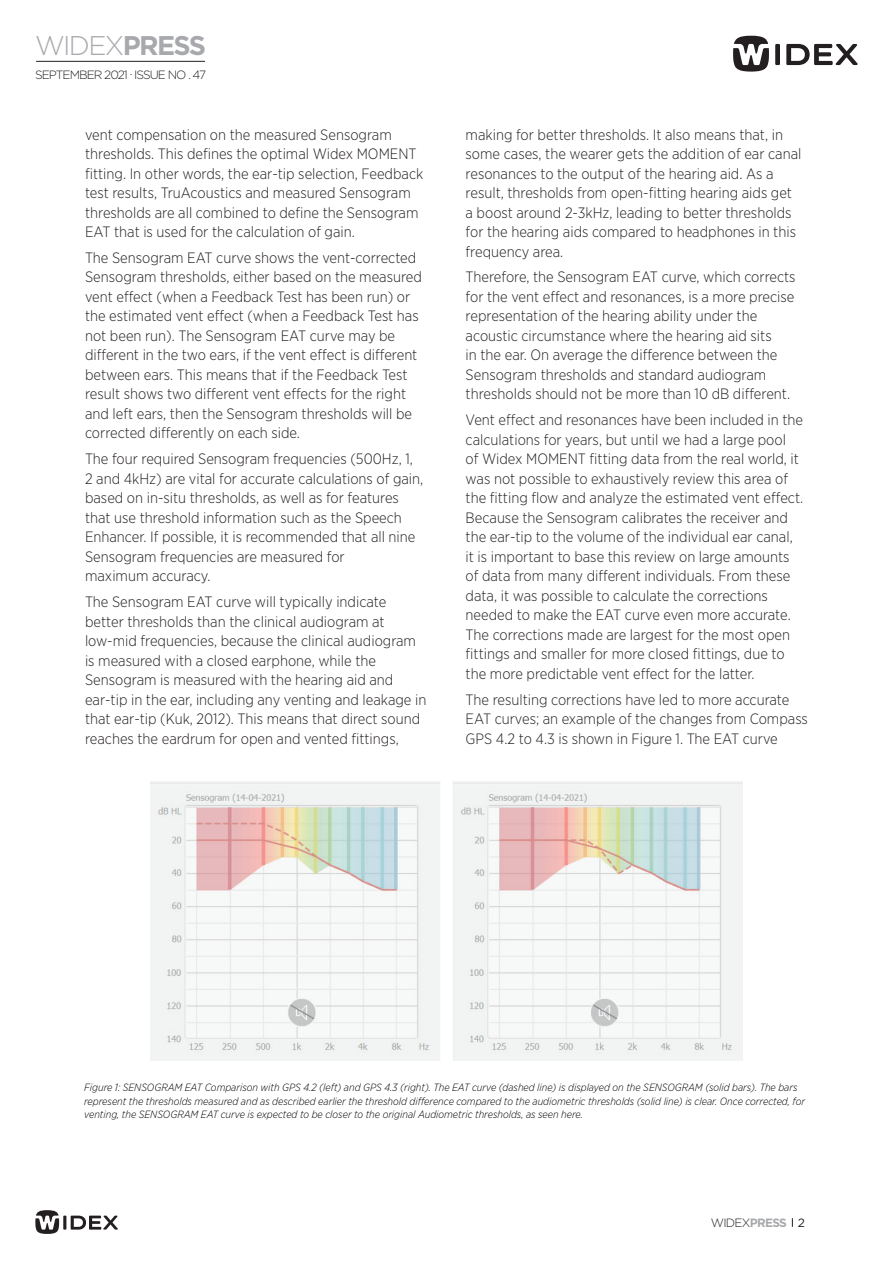
<style>
.page{position:relative;width:893px;height:1263px;background:#fff}
.page>*{position:absolute;margin:0;border:0;box-sizing:border-box;transform-origin:0 0}
.t1{font:300 27px "Gotham";letter-spacing:-.06em;color:#a8a9ad}
.t2{font:300 15px/19.5px "Gotham Narrow";color:#231f20}
.t3{font:300 12px "Gotham";letter-spacing:-.08em;color:#231f20}
.t4{font:italic 300 10.5px/13.5px "Gotham Narrow";color:#000}
.s1{font-weight:700}
.s2{font-weight:700;color:#a8a9ad}
.s3{font-weight:400}
</style>
<div class="page">
<hr style="left:36px;top:61px;width:169px;height:1px;background:#231f20">
<div style="left:775px;top:44px;width:5px;height:21px;background:#231f20"></div>
<svg style="left:786px;top:44px;width:72px;height:21px"></svg>
<svg style="left:733px;top:36px;width:36px;height:36px"></svg>
<hr style="left:63px;top:1215px;width:3px;height:14px;background:#231f20">
<svg style="left:71px;top:1215px;width:47px;height:14px"></svg>
<svg style="left:35px;top:1210px;width:24px;height:24px"></svg>
<img style="left:151px;top:781px;width:591px;height:279px">
<h1 class="t1" style="left:35px;top:29px;width:173px">WIDEX<span class="s1">PRESS</span></h1>
<p class="t3" style="left:35px;top:67px;width:172px">SEPTEMBER 2021 . ISSUE NO . 47</p>
<p class="t2" style="left:85px;top:124px;width:340px">vent compensation on the measured Sensogram thresholds. This defines the optimal Widex MOMENT fitting. In other words, the ear-tip selection, Feedback test results, TruAcoustics and measured Sensogram thresholds are all combined to define the Sensogram EAT that is used for the calculation of gain.</p>
<p class="t2" style="left:85px;top:248px;width:338px">The Sensogram EAT curve shows the vent-corrected Sensogram thresholds, either based on the measured vent effect (when a Feedback Test has been run) or the estimated vent effect (when a Feedback Test has not been run). The Sensogram EAT curve may be different in the two ears, if the vent effect is different between ears. This means that if the Feedback Test result shows two different vent effects for the right and left ears, then the Sensogram thresholds will be corrected differently on each side.</p>
<p class="t2" style="left:85px;top:449px;width:340px">The four required Sensogram frequencies (500Hz, 1, 2 and 4kHz) are vital for accurate calculations of gain, based on in-situ thresholds, as well as for features that use threshold information such as the Speech Enhancer. If possible, it is recommended that all nine Sensogram frequencies are measured for<br>maximum accuracy.</p>
<p class="t2" style="left:85px;top:592px;width:343px">The Sensogram EAT curve will typically indicate better thresholds than the clinical audiogram at low-mid frequencies, because the clinical audiogram is measured with a closed earphone, while the Sensogram is measured with the hearing aid and ear-tip in the ear, including any venting and leakage in that ear-tip (Kuk, 2012). This means that direct sound reaches the eardrum for open and vented fittings,</p>
<p class="t2" style="left:466px;top:124px;width:337px">making for better thresholds. It also means that, in some cases, the wearer gets the addition of ear canal resonances to the output of the hearing aid. As a result, thresholds from open-fitting hearing aids get a boost around 2-3kHz, leading to better thresholds for the hearing aids compared to headphones in this frequency area.</p>
<p class="t2" style="left:466px;top:267px;width:332px">Therefore, the Sensogram EAT curve, which corrects for the vent effect and resonances, is a more precise representation of the hearing ability under the acoustic circumstance where the hearing aid sits<br>in the ear. On average the difference between the Sensogram thresholds and standard audiogram thresholds should not be more than 10 dB different.</p>
<p class="t2" style="left:466px;top:410px;width:339px">Vent effect and resonances have been included in the calculations for years, but until we had a large pool<br>of Widex MOMENT fitting data from the real world, it was not possible to exhaustively review this area of the fitting flow and analyze the estimated vent effect.<br>Because the Sensogram calibrates the receiver and the ear-tip to the volume of the individual ear canal, it is important to base this review on large amounts of data from many different individuals. From these data, it was possible to calculate the corrections needed to make the EAT curve even more accurate.<br>The corrections made are largest for the most open fittings and smaller for more closed fittings, due to the more predictable vent effect for the latter.</p>
<p class="t2" style="left:466px;top:690px;width:344px">The resulting corrections have led to more accurate<br>EAT curves; an example of the changes from Compass<br>GPS 4.2 to 4.3 is shown in Figure 1. The EAT curve</p>
<p class="t4" style="left:84px;top:1081px;width:722px">Figure 1: SENSOGRAM EAT Comparison with GPS 4.2 (left) and GPS 4.3 (right). The EAT curve (dashed line) is displayed on the SENSOGRAM (solid bars). The bars represent the thresholds measured and as described earlier the threshold difference compared to the audiometric thresholds (solid line) is clear. Once corrected, for venting, the SENSOGRAM EAT curve is expected to be closer to the original Audiometric thresholds, as seen here.</p>
<p class="t3" style="left:711px;top:1215px;width:96px">WIDEX<span class="s2">PRESS</span> <span class="s3">2</span></p>
</div>
